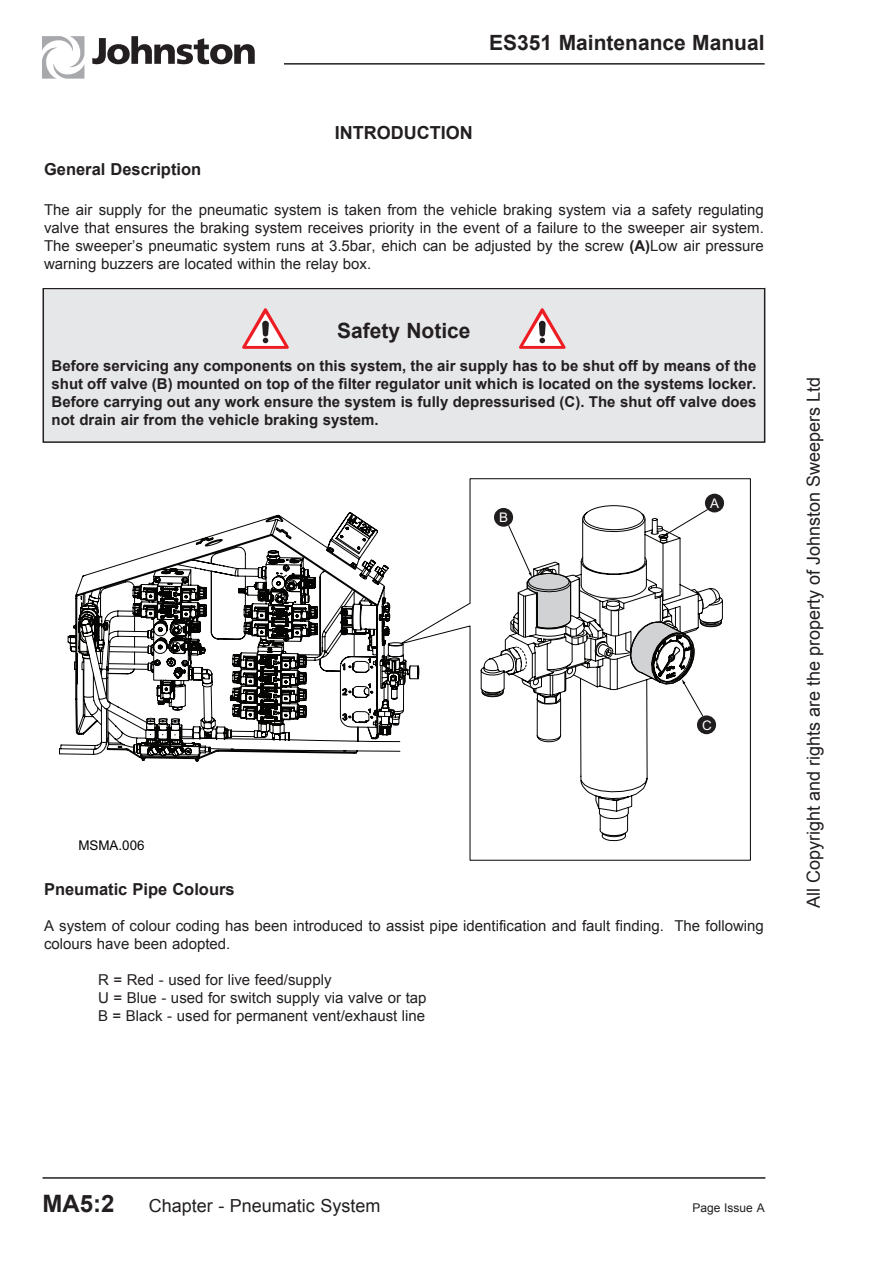
<style>
.page{position:relative;width:893px;height:1263px;background:#fff}
.page>*{position:absolute;margin:0;border:0;box-sizing:border-box;transform-origin:0 0}
.t1{font:700 24px "Arial";color:#231f20}
.t2{font:700 21px "Arial";color:#231f20}
.t3{font:18px "Arial";color:#231f20}
.t4{font:700 18px "Arial";color:#231f20}
.t5{font:700 16.5px "Arial";color:#231f20}
.t6{font:15px/18px "Arial";color:#231f20}
.t7{font:700 15px/18px "Arial";color:#231f20;text-align:justify}
.t8{font:13.35px "Arial";color:#040503}
.t9{font:13.2px "Arial";color:#fff}
.t10{font:12px "Arial";color:#231f20}
.s1{font-weight:700}
</style>
<div class="page">
<hr style="left:43px;top:1177px;width:722px;height:2px;background:#231f20">
<svg style="left:92px;top:36px;width:163px;height:28px"></svg>
<svg style="left:43px;top:36px;width:42px;height:43px"></svg>
<hr style="left:284px;top:63px;width:481px;height:2px;background:#231f20">
<div style="left:43px;top:288px;width:722px;height:154px;background:#e6e7e9"></div>
<div style="left:43px;top:288px;width:722px;height:155px;border:2px solid #231f20"></div>
<svg style="left:242px;top:308px;width:47px;height:41px"></svg>
<svg style="left:519px;top:308px;width:47px;height:41px"></svg>
<svg style="left:419px;top:478px;width:332px;height:382px"></svg>
<svg style="left:394px;top:632px;width:25px;height:120px"></svg>
<svg style="left:59px;top:512px;width:335px;height:250px"></svg>
<svg style="left:481px;top:505px;width:242px;height:336px"></svg>
<div style="left:697px;top:715px;width:19px;height:19px;background:#201d1e;border-radius:50%"></div>
<svg style="left:505px;top:518px;width:66px;height:110px"></svg>
<div style="left:494px;top:508px;width:19px;height:19px;background:#201d1e;border-radius:50%"></div>
<svg style="left:630px;top:504px;width:93px;height:222px"></svg>
<div style="left:705px;top:494px;width:19px;height:18px;background:#201d1e;border-radius:50%"></div>
<p class="t2" style="left:489px;top:29px;width:277px">ES351 Maintenance Manual</p>
<p class="t4" style="left:335px;top:121px;width:139px">INTRODUCTION</p>
<p class="t5" style="left:44px;top:158px;width:159px">General Description</p>
<p class="t6" style="left:44px;top:200px;width:721px;text-align:justify">The air supply for the pneumatic system is taken from the vehicle braking system via a safety regulating valve that ensures the braking system receives priority in the event of a failure to the sweeper air system.<br>The sweeper’s pneumatic system runs at 3.5bar, ehich can be adjusted by the screw <span class="s1">(A)</span>Low air pressure warning buzzers are located within the relay box.</p>
<p class="t2" style="left:337px;top:317px;width:135px">Safety Notice</p>
<p class="t7" style="left:52px;top:357px;width:706px">Before servicing any components on this system, the air supply has to be shut off by means of the shut off valve (B) mounted on top of the filter regulator unit which is located on the systems locker.<br>Before carrying out any work ensure the system is fully depressurised (C). The shut off valve does not drain air from the vehicle braking system.</p>
<p class="t8" style="left:78px;top:836px;width:68px">MSMA.006</p>
<p class="t9" style="left:499px;top:508px;width:10px">B</p>
<p class="t9" style="left:710px;top:494px;width:10px">A</p>
<p class="t9" style="left:702px;top:716px;width:11px">C</p>
<p class="t5" style="left:44px;top:878px;width:192px">Pneumatic Pipe Colours</p>
<p class="t6" style="left:44px;top:916px;width:721px">A system of colour coding has been introduced to assist pipe identification and fault finding. The following colours have been adopted.</p>
<p class="t6" style="left:98px;top:970px;width:235px">R = Red - used for live feed/supply</p>
<p class="t6" style="left:98px;top:988px;width:330px">U = Blue - used for switch supply via valve or tap</p>
<p class="t6" style="left:98px;top:1006px;width:329px">B = Black - used for permanent vent/exhaust line</p>
<p class="t3" style="left:802px;top:908px;width:533px;rotate:-90deg">All Copyright and rights are the property of Johnston Sweepers Ltd</p>
<p class="t1" style="left:43px;top:1187px;width:73px">MA5:2</p>
<p class="t3" style="left:149px;top:1194px;width:233px">Chapter - Pneumatic System</p>
<p class="t10" style="left:693px;top:1200px;width:74px">Page Issue A</p>
</div>
